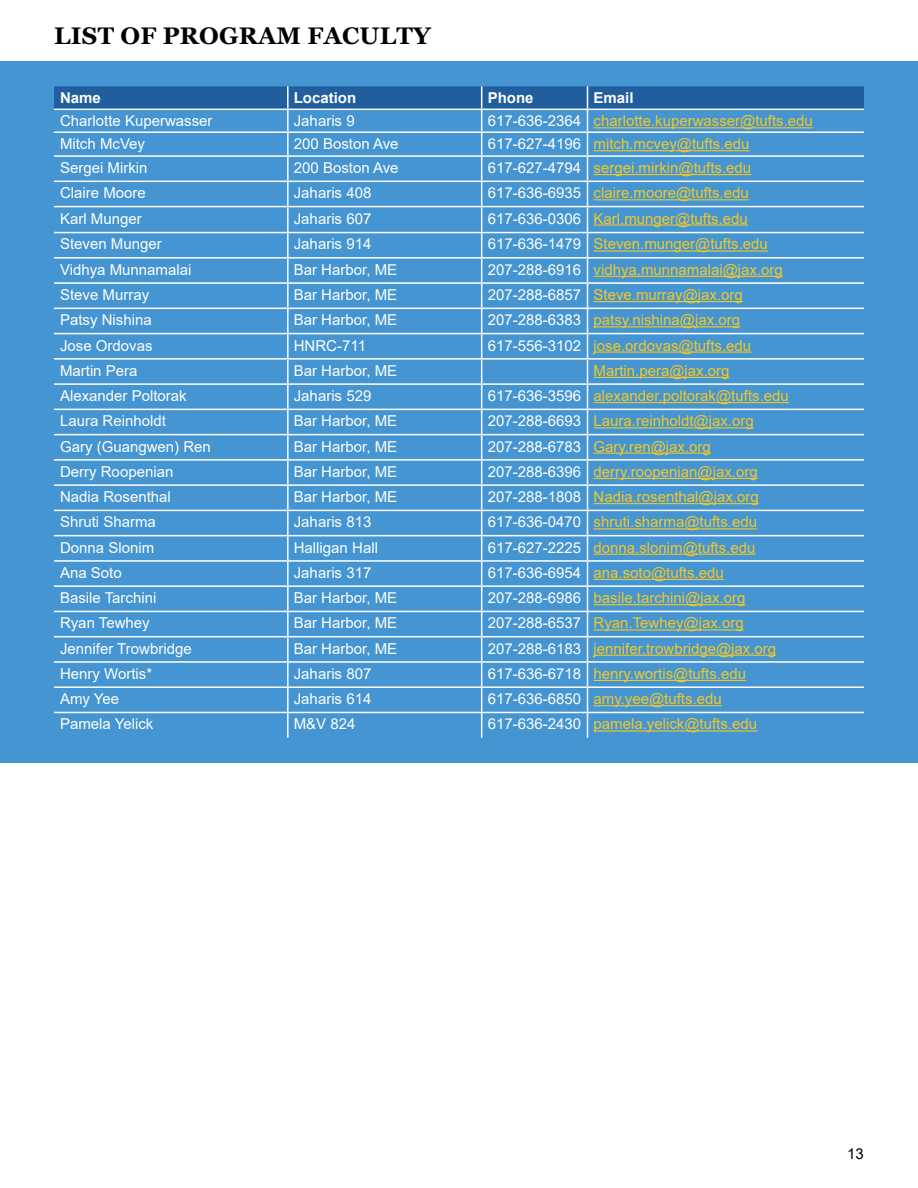
<style>
.page{position:relative;width:918px;height:1188px;background:#fff}
.page>*{position:absolute;margin:0;border:0;box-sizing:border-box;transform-origin:0 0}
.t1{font:700 24px "Georgia";letter-spacing:.01em;color:#000}
.t2{font:15px "Arial";color:#f4c827}
.t3{font:15px "Arial";color:#fff}
.t4{font:700 15px "Arial";color:#fff}
.t5{font:15px "Arial";color:#000}
.s1{color:#fff}
</style>
<div class="page">
<div style="left:0;top:61px;width:918px;height:701px;background:#4495d1"></div>
<svg style="left:54px;top:86px;width:810px;height:652px"></svg>
<hr style="left:594px;top:127px;width:219px;height:1px;background:#f4c827">
<hr style="left:594px;top:150px;width:156px;height:1px;background:#f4c827">
<hr style="left:594px;top:174px;width:157px;height:1px;background:#f4c827">
<hr style="left:594px;top:199px;width:155px;height:1px;background:#f4c827">
<hr style="left:594px;top:225px;width:154px;height:1px;background:#f4c827">
<hr style="left:594px;top:251px;width:174px;height:1px;background:#f4c827">
<hr style="left:594px;top:276px;width:189px;height:1px;background:#f4c827">
<hr style="left:594px;top:301px;width:149px;height:1px;background:#f4c827">
<hr style="left:594px;top:326px;width:146px;height:1px;background:#f4c827">
<hr style="left:594px;top:352px;width:157px;height:1px;background:#f4c827">
<hr style="left:594px;top:377px;width:136px;height:1px;background:#f4c827">
<hr style="left:594px;top:402px;width:195px;height:1px;background:#f4c827">
<hr style="left:594px;top:427px;width:160px;height:1px;background:#f4c827">
<hr style="left:594px;top:453px;width:117px;height:1px;background:#f4c827">
<hr style="left:594px;top:478px;width:164px;height:1px;background:#f4c827">
<hr style="left:594px;top:503px;width:165px;height:1px;background:#f4c827">
<hr style="left:594px;top:528px;width:163px;height:1px;background:#f4c827">
<hr style="left:594px;top:554px;width:162px;height:1px;background:#f4c827">
<hr style="left:594px;top:579px;width:130px;height:1px;background:#f4c827">
<hr style="left:594px;top:604px;width:151px;height:1px;background:#f4c827">
<hr style="left:594px;top:629px;width:150px;height:1px;background:#f4c827">
<hr style="left:594px;top:655px;width:182px;height:1px;background:#f4c827">
<hr style="left:594px;top:680px;width:152px;height:1px;background:#f4c827">
<hr style="left:594px;top:705px;width:128px;height:1px;background:#f4c827">
<hr style="left:594px;top:730px;width:163px;height:2px;background:#f4c827">
<h1 class="t1" style="left:54px;top:20px;width:378px">LIST OF PROGRAM FACULTY</h1>
<p class="t4" style="left:60px;top:87px;width:42px">Name</p>
<p class="t4" style="left:294px;top:87px;width:64px">Location</p>
<p class="t4" style="left:488px;top:87px;width:47px">Phone</p>
<p class="t4" style="left:594px;top:87px;width:42px">Email</p>
<p class="t3" style="left:60px;top:111px;width:154px">Charlotte Kuperwasser</p>
<p class="t3" style="left:294px;top:111px;width:62px">Jaharis 9</p>
<p class="t2" style="left:488px;top:111px;width:327px"><span class="s1">617-636-2364</span> charlotte.kuperwasser@tufts.edu</p>
<p class="t3" style="left:60px;top:134px;width:87px">Mitch McVey</p>
<p class="t3" style="left:294px;top:134px;width:106px">200 Boston Ave</p>
<p class="t2" style="left:488px;top:134px;width:263px"><span class="s1">617-627-4196</span> mitch.mcvey@tufts.edu</p>
<p class="t3" style="left:60px;top:157px;width:89px">Sergei Mirkin</p>
<p class="t3" style="left:294px;top:157px;width:106px">200 Boston Ave</p>
<p class="t2" style="left:488px;top:157px;width:265px"><span class="s1">617-627-4794</span> sergei.mirkin@tufts.edu</p>
<p class="t3" style="left:60px;top:183px;width:87px">Claire Moore</p>
<p class="t3" style="left:294px;top:183px;width:79px">Jaharis 408</p>
<p class="t2" style="left:488px;top:183px;width:263px"><span class="s1">617-636-6935</span> claire.moore@tufts.edu</p>
<p class="t3" style="left:60px;top:208px;width:83px">Karl Munger</p>
<p class="t3" style="left:294px;top:208px;width:79px">Jaharis 607</p>
<p class="t2" style="left:488px;top:208px;width:262px"><span class="s1">617-636-0306</span> Karl.munger@tufts.edu</p>
<p class="t3" style="left:60px;top:234px;width:103px">Steven Munger</p>
<p class="t3" style="left:294px;top:234px;width:79px">Jaharis 914</p>
<p class="t2" style="left:488px;top:234px;width:282px"><span class="s1">617-636-1479</span> Steven.munger@tufts.edu</p>
<p class="t3" style="left:60px;top:259px;width:133px">Vidhya Munnamalai</p>
<p class="t3" style="left:294px;top:259px;width:105px">Bar Harbor, ME</p>
<p class="t2" style="left:488px;top:259px;width:297px"><span class="s1">207-288-6916</span> vidhya.munnamalai@jax.org</p>
<p class="t3" style="left:60px;top:284px;width:91px">Steve Murray</p>
<p class="t3" style="left:294px;top:284px;width:105px">Bar Harbor, ME</p>
<p class="t2" style="left:488px;top:284px;width:257px"><span class="s1">207-288-6857</span> Steve.murray@jax.org</p>
<p class="t3" style="left:60px;top:310px;width:93px">Patsy Nishina</p>
<p class="t3" style="left:294px;top:310px;width:105px">Bar Harbor, ME</p>
<p class="t2" style="left:488px;top:310px;width:254px"><span class="s1">207-288-6383</span> patsy.nishina@jax.org</p>
<p class="t3" style="left:60px;top:335px;width:94px">Jose Ordovas</p>
<p class="t3" style="left:294px;top:335px;width:74px">HNRC-711</p>
<p class="t2" style="left:488px;top:335px;width:265px"><span class="s1">617-556-3102</span> jose.ordovas@tufts.edu</p>
<p class="t3" style="left:60px;top:360px;width:79px">Martin Pera</p>
<p class="t3" style="left:294px;top:360px;width:105px">Bar Harbor, ME</p>
<p class="t2" style="left:594px;top:360px;width:138px">Martin.pera@jax.org</p>
<p class="t3" style="left:60px;top:385px;width:128px">Alexander Poltorak</p>
<p class="t3" style="left:294px;top:385px;width:79px">Jaharis 529</p>
<p class="t2" style="left:488px;top:385px;width:303px"><span class="s1">617-636-3596</span> alexander.poltorak@tufts.edu</p>
<p class="t3" style="left:60px;top:411px;width:107px">Laura Reinholdt</p>
<p class="t3" style="left:294px;top:411px;width:105px">Bar Harbor, ME</p>
<p class="t2" style="left:488px;top:411px;width:268px"><span class="s1">207-288-6693</span> Laura.reinholdt@jax.org</p>
<p class="t3" style="left:60px;top:436px;width:152px">Gary (Guangwen) Ren</p>
<p class="t3" style="left:294px;top:436px;width:105px">Bar Harbor, ME</p>
<p class="t2" style="left:488px;top:436px;width:225px"><span class="s1">207-288-6783</span> Gary.ren@jax.org</p>
<p class="t3" style="left:60px;top:461px;width:115px">Derry Roopenian</p>
<p class="t3" style="left:294px;top:461px;width:105px">Bar Harbor, ME</p>
<p class="t2" style="left:488px;top:461px;width:272px"><span class="s1">207-288-6396</span> derry.roopenian@jax.org</p>
<p class="t3" style="left:60px;top:486px;width:112px">Nadia Rosenthal</p>
<p class="t3" style="left:294px;top:486px;width:105px">Bar Harbor, ME</p>
<p class="t2" style="left:488px;top:486px;width:273px"><span class="s1">207-288-1808</span> Nadia.rosenthal@jax.org</p>
<p class="t3" style="left:60px;top:512px;width:97px">Shruti Sharma</p>
<p class="t3" style="left:294px;top:512px;width:79px">Jaharis 813</p>
<p class="t2" style="left:488px;top:512px;width:271px"><span class="s1">617-636-0470</span> shruti.sharma@tufts.edu</p>
<p class="t3" style="left:60px;top:537px;width:96px">Donna Slonim</p>
<p class="t3" style="left:294px;top:537px;width:86px">Halligan Hall</p>
<p class="t2" style="left:488px;top:537px;width:269px"><span class="s1">617-627-2225</span> donna.slonim@tufts.edu</p>
<p class="t3" style="left:60px;top:562px;width:63px">Ana Soto</p>
<p class="t3" style="left:294px;top:562px;width:79px">Jaharis 317</p>
<p class="t2" style="left:488px;top:562px;width:238px"><span class="s1">617-636-6954</span> ana.soto@tufts.edu</p>
<p class="t3" style="left:60px;top:588px;width:98px">Basile Tarchini</p>
<p class="t3" style="left:294px;top:588px;width:105px">Bar Harbor, ME</p>
<p class="t2" style="left:488px;top:587px;width:259px"><span class="s1">207-288-6986</span> basile.tarchini@jax.org</p>
<p class="t3" style="left:60px;top:613px;width:91px">Ryan Tewhey</p>
<p class="t3" style="left:294px;top:613px;width:105px">Bar Harbor, ME</p>
<p class="t2" style="left:488px;top:613px;width:258px"><span class="s1">207-288-6537</span> Ryan.Tewhey@jax.org</p>
<p class="t3" style="left:60px;top:638px;width:133px">Jennifer Trowbridge</p>
<p class="t3" style="left:294px;top:638px;width:105px">Bar Harbor, ME</p>
<p class="t2" style="left:488px;top:638px;width:290px"><span class="s1">207-288-6183</span> jennifer.trowbridge@jax.org</p>
<p class="t3" style="left:60px;top:663px;width:94px">Henry Wortis*</p>
<p class="t3" style="left:294px;top:663px;width:79px">Jaharis 807</p>
<p class="t2" style="left:488px;top:663px;width:260px"><span class="s1">617-636-6718</span> henry.wortis@tufts.edu</p>
<p class="t3" style="left:60px;top:689px;width:61px">Amy Yee</p>
<p class="t3" style="left:294px;top:689px;width:79px">Jaharis 614</p>
<p class="t2" style="left:488px;top:689px;width:236px"><span class="s1">617-636-6850</span> amy.yee@tufts.edu</p>
<p class="t3" style="left:60px;top:714px;width:95px">Pamela Yelick</p>
<p class="t3" style="left:294px;top:714px;width:63px">M&amp;V 824</p>
<p class="t2" style="left:488px;top:714px;width:271px"><span class="s1">617-636-2430</span> pamela.yelick@tufts.edu</p>
<p class="t5" style="left:847px;top:1143px;width:18px">13</p>
</div>
